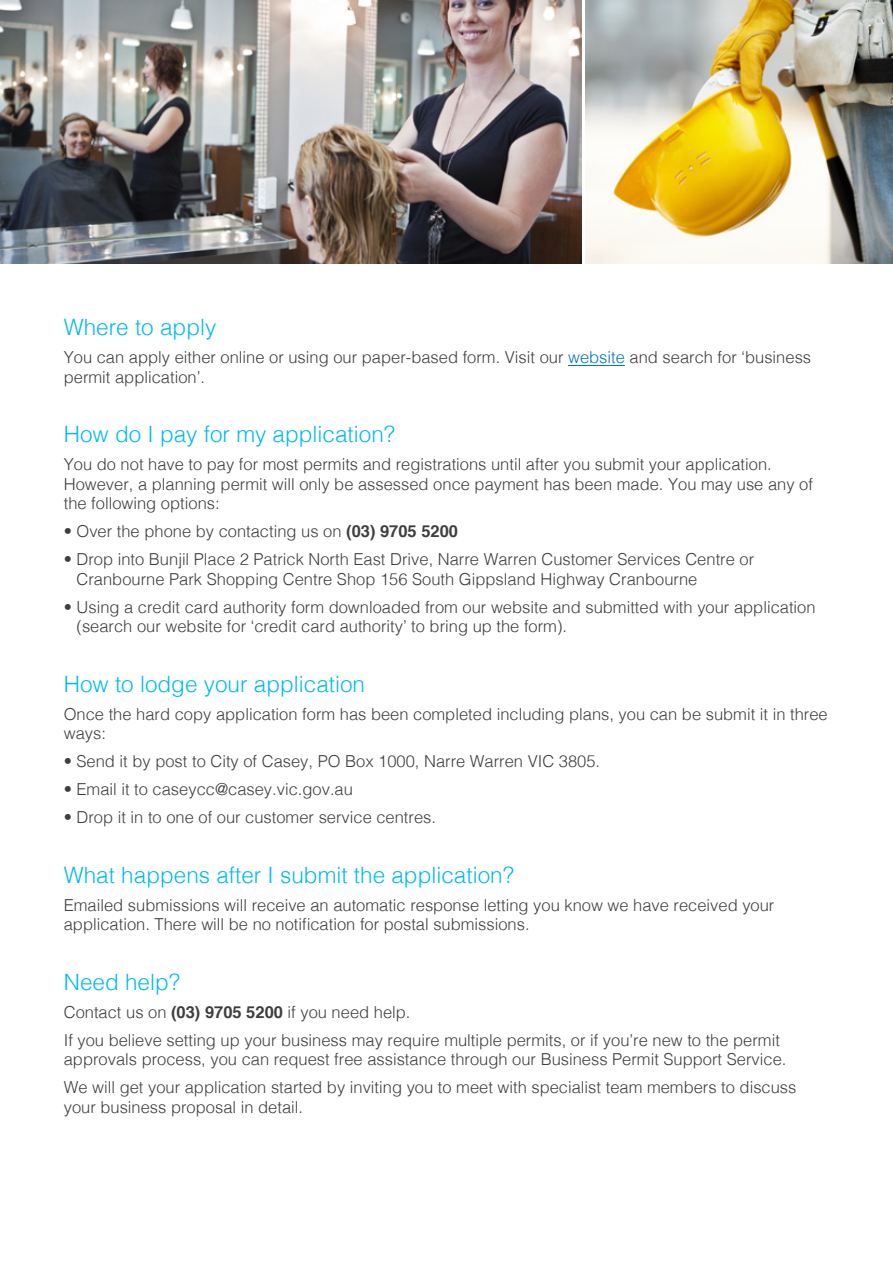
<style>
.page{position:relative;width:893px;height:1263px;background:#fff}
.page>*{position:absolute;margin:0;border:0;box-sizing:border-box;transform-origin:0 0}
.Intro{font:300 22.5px "Helvetica";color:#00baf1}
.Body{font:300 22.5px "Helvetica";color:#00baf1}
.Body-2{font:300 16.5px/19.5px "Helvetica";color:#3e3e3f}
.s1{color:#0076be}
.s2{font-weight:700}
</style>
<div class="page">
<img style="left:586px;top:0;width:307px;height:263px">
<img style="left:0;top:0;width:581px;height:264px">
<hr style="left:568px;top:365px;width:57px;height:1px;background:#0076be">
<p class="Body" style="left:64px;top:308px;width:154px">Where to apply</p>
<p class="Body-2" style="left:64px;top:346px;width:749px">You can apply either online or using our paper-based form. Visit our <span class="s1">website</span> and search for ‘business permit application’.</p>
<p class="Body" style="left:64px;top:415px;width:333px">How do I pay for my application?</p>
<p class="Body-2" style="left:64px;top:453px;width:751px">You do not have to pay for most permits and registrations until after you submit your application.<br>However, a planning permit will only be assessed once payment has been made. You may use any of the following options:</p>
<p class="Body-2" style="left:64px;top:520px;width:396px">• Over the phone by contacting us on <span class="s2">(03) 9705 5200</span></p>
<p class="Body-2" style="left:77px;top:548px;width:679px;text-indent:-13px">• Drop into Bunjil Place 2 Patrick North East Drive, Narre Warren Customer Services Centre or<br>Cranbourne Park Shopping Centre Shop 156 South Gippsland Highway Cranbourne</p>
<p class="Body-2" style="left:77px;top:596px;width:741px;text-indent:-13px">• Using a credit card authority form downloaded from our website and submitted with your application (search our website for ‘credit card authority’ to bring up the form).</p>
<p class="Intro" style="left:64px;top:664px;width:303px">How to lodge your application</p>
<p class="Body-2" style="left:64px;top:703px;width:765px">Once the hard copy application form has been completed including plans, you can be submit it in three ways:</p>
<p class="Body-2" style="left:64px;top:750px;width:538px">• Send it by post to City of Casey, PO Box 1000, Narre Warren VIC 3805.</p>
<p class="Body-2" style="left:64px;top:778px;width:291px">• Email it to caseycc@casey.vic.gov.au</p>
<p class="Body-2" style="left:64px;top:806px;width:374px">• Drop it in to one of our customer service centres.</p>
<p class="Intro" style="left:64px;top:856px;width:452px">What happens after I submit the application?</p>
<p class="Body-2" style="left:64px;top:894px;width:712px">Emailed submissions will receive an automatic response letting you know we have received your application. There will be no notification for postal submissions.</p>
<p class="Intro" style="left:64px;top:963px;width:118px">Need help?</p>
<p class="Body-2" style="left:64px;top:1001px;width:348px">Contact us on <span class="s2">(03) 9705 5200</span> if you need help.</p>
<p class="Body-2" style="left:64px;top:1029px;width:724px">If you believe setting up your business may require multiple permits, or if you’re new to the permit approvals process, you can request free assistance through our Business Permit Support Service.</p>
<p class="Body-2" style="left:64px;top:1076px;width:734px">We will get your application started by inviting you to meet with specialist team members to discuss your business proposal in detail.</p>
</div>
